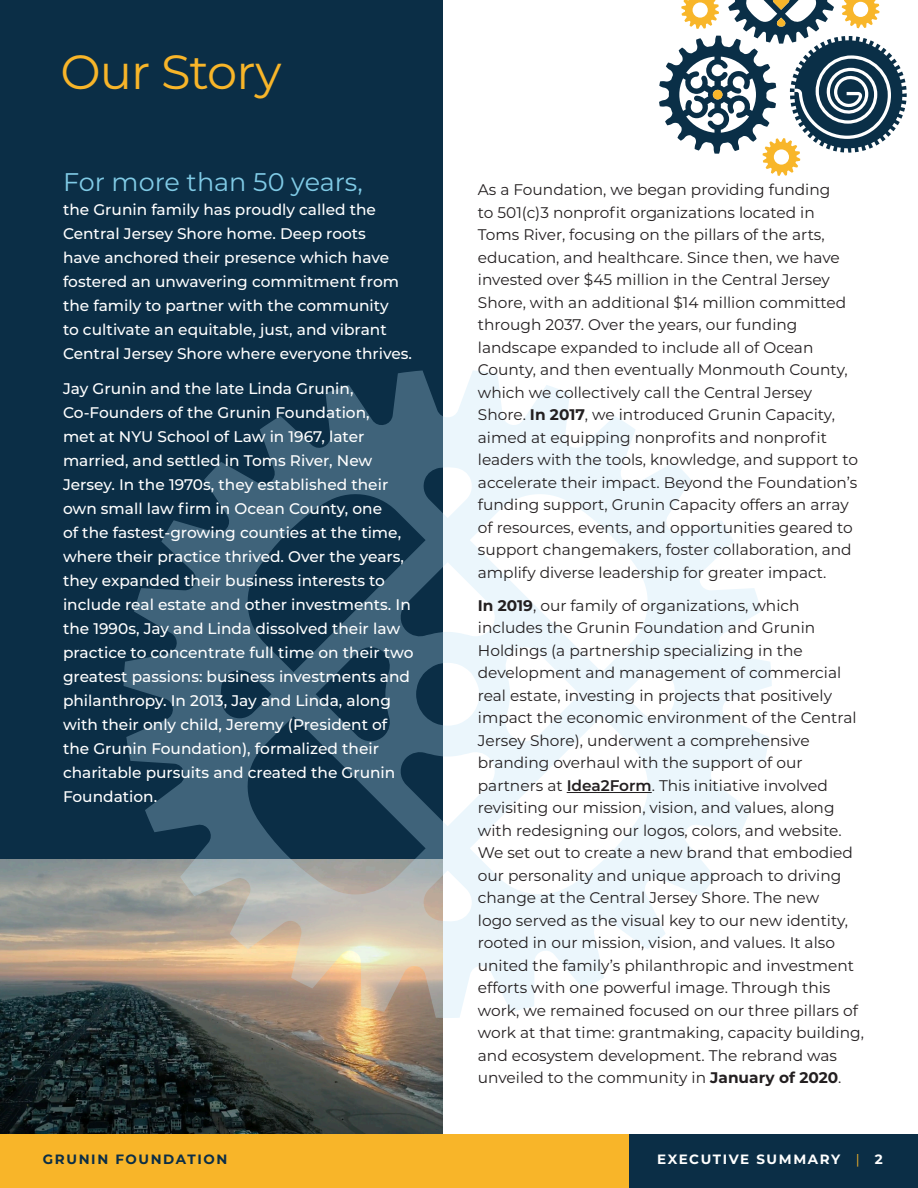
<style>
.page{position:relative;width:918px;height:1188px;background:#fff}
.page>*{position:absolute;margin:0;border:0;box-sizing:border-box;transform-origin:0 0}
.copy_text{font:48px "Montserrat";letter-spacing:-.02em;color:#f8b529}
.copy_text-2{font:25.5px "Montserrat";color:#80cbe6}
.copy_text-3{font:15.3px/22.5px "Montserrat";color:#231f20}
.copy_text-4{font:500 15.3px/24px "Montserrat";color:#fff}
.t1{font:700 13.5px "Montserrat";letter-spacing:.115em;color:#fff}
.t2{font:700 13.5px "Montserrat";letter-spacing:.12em;color:#0b2e46}
.s1{font-weight:700}
.s2{font-weight:600}
.s3{font-weight:400;color:#f8b529}
</style>
<div class="page">
<div style="left:0;top:0;width:442px;height:1134px;background:#0b2e46"></div>
<img style="left:0;top:860px;width:442px;height:274px">
<div style="left:0;top:1134px;width:918px;height:54px;background:#f8b529"></div>
<div style="left:630px;top:1134px;width:288px;height:54px;background:#0b2e46"></div>
<svg style="left:124px;top:370px;width:648px;height:648px"></svg>
<hr style="left:567px;top:792px;width:85px;height:1px;background:#231f20">
<svg style="left:659px;top:0;width:248px;height:176px"></svg>
<div style="left:713px;top:90px;width:10px;height:9px;background:#f8b62a;border-radius:50%"></div>
<p class="copy_text" style="left:61px;top:39px;width:222px">Our Story</p>
<p class="copy_text-2" style="left:63px;top:165px;width:301px">For more than 50 years,</p>
<p class="copy_text-4" style="left:63px;top:197px;width:351px">the Grunin family has proudly called the Central Jersey Shore home. Deep roots<br>have anchored their presence which have fostered an unwavering commitment from the family to partner with the community<br>to cultivate an equitable, just, and vibrant Central Jersey Shore where everyone thrives.</p>
<p class="copy_text-4" style="left:63px;top:376px;width:352px">Jay Grunin and the late Linda Grunin, Co-Founders of the Grunin Foundation,<br>met at NYU School of Law in 1967, later married, and settled in Toms River, New Jersey. In the 1970s, they established their own small law firm in Ocean County, one<br>of the fastest-growing counties at the time, where their practice thrived. Over the years, they expanded their business interests to include real estate and other investments. In the 1990s, Jay and Linda dissolved their law practice to concentrate full time on their two greatest passions: business investments and philanthropy. In 2013, Jay and Linda, along with their only child, Jeremy (President of the Grunin Foundation), formalized their charitable pursuits and created the Grunin Foundation.</p>
<p class="copy_text-3" style="left:478px;top:178px;width:382px">As a Foundation, we began providing funding<br>to 501(c)3 nonprofit organizations located in Toms River, focusing on the pillars of the arts, education, and healthcare. Since then, we have invested over $45 million in the Central Jersey Shore, with an additional $14 million committed through 2037. Over the years, our funding landscape expanded to include all of Ocean County, and then eventually Monmouth County, which we collectively call the Central Jersey Shore. <span class="s1">In 2017</span>, we introduced Grunin Capacity, aimed at equipping nonprofits and nonprofit leaders with the tools, knowledge, and support to accelerate their impact. Beyond the Foundation’s funding support, Grunin Capacity offers an array of resources, events, and opportunities geared to support changemakers, foster collaboration, and amplify diverse leadership for greater impact.</p>
<p class="copy_text-3" style="left:478px;top:594px;width:388px"><span class="s1">In 2019</span>, our family of organizations, which includes the Grunin Foundation and Grunin Holdings (a partnership specializing in the development and management of commercial real estate, investing in projects that positively impact the economic environment of the Central Jersey Shore), underwent a comprehensive branding overhaul with the support of our partners at <span class="s2">Idea2Form</span>. This initiative involved revisiting our mission, vision, and values, along with redesigning our logos, colors, and website.<br>We set out to create a new brand that embodied our personality and unique approach to driving change at the Central Jersey Shore. The new<br>logo served as the visual key to our new identity, rooted in our mission, vision, and values. It also united the family’s philanthropic and investment efforts with one powerful image. Through this work, we remained focused on our three pillars of work at that time: grantmaking, capacity building, and ecosystem development. The rebrand was unveiled to the community in <span class="s1">January of 2020</span>.</p>
<p class="t2" style="left:43px;top:1150px;width:186px">GRUNIN FOUNDATION</p>
<p class="t1" style="left:657px;top:1150px;width:227px">EXECUTIVE SUMMARY <span class="s3">|</span> 2</p>
</div>
